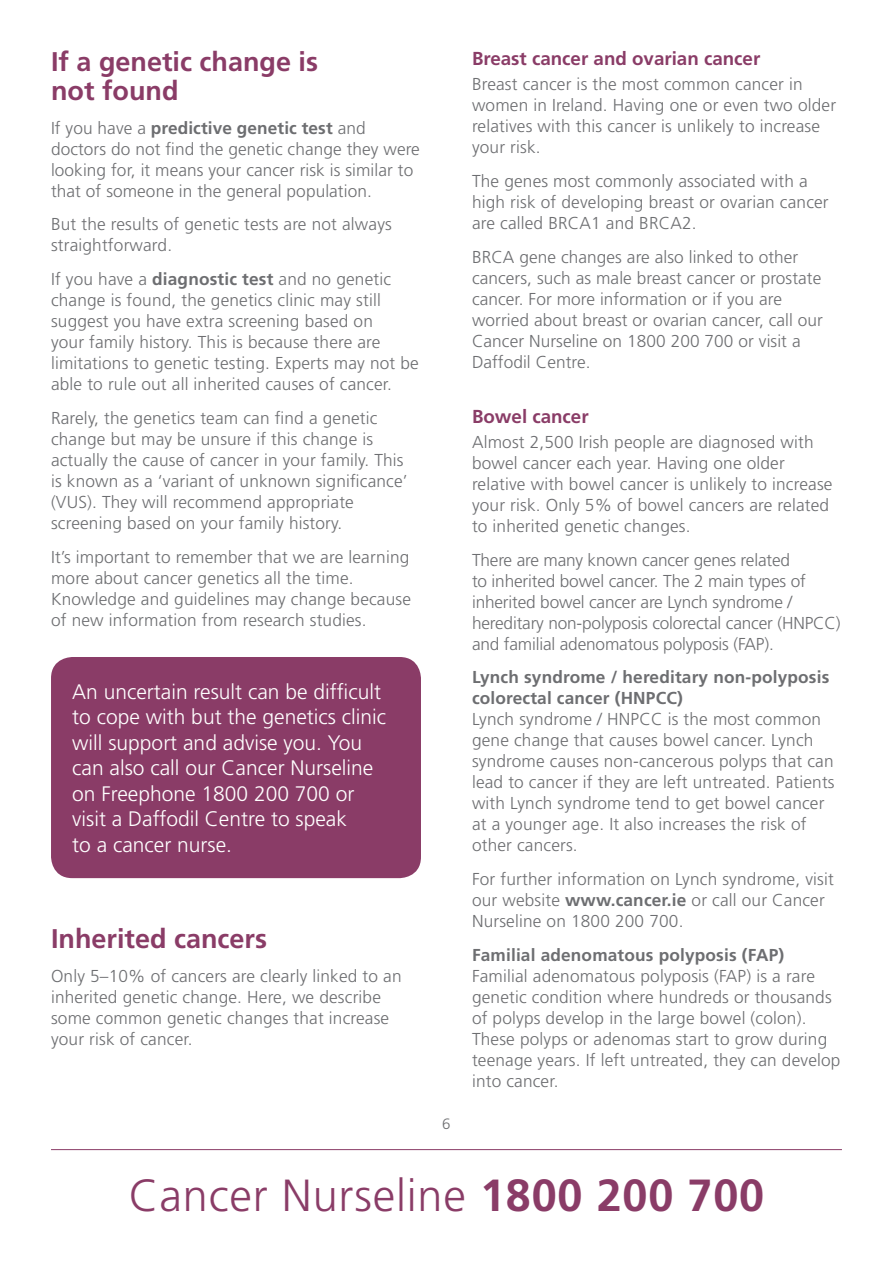
<style>
.page{position:relative;width:893px;height:1263px;background:#fff}
.page>*{position:absolute;margin:0;border:0;box-sizing:border-box;transform-origin:0 0}
.t1{font:300 45px "Frutiger";letter-spacing:.02em;color:#8a3c67}
.t2{font:700 27px/28.5px "Frutiger";color:#8a3c67}
.t3{font:300 21px/25.5px "Frutiger";color:#fff}
.t4{font:700 18.75px "Frutiger";color:#8a3c67}
.t5{font:300 17.25px/21px "Frutiger";letter-spacing:.01em;color:#6d6e71}
.t6{font:300 17.25px/21px "Frutiger";letter-spacing:-.01em;color:#6d6e71}
.t7{font:700 17.25px/21px "Frutiger";letter-spacing:.01em;color:#6d6e71}
.t8{font:300 15px "Frutiger";color:#6d6e71}
.s1{font-weight:700}
</style>
<div class="page">
<hr style="left:51px;top:1149px;width:791px;height:1px;background:#8a3c67">
<div style="left:51px;top:657px;width:370px;height:221px;background:#8a3c67;border-radius:21px"></div>
<h2 class="t2" style="left:51px;top:48px;width:269px">If a genetic change is not found</h2>
<p class="t5" style="left:51px;top:117px;width:370px">If you have a <span class="s1">predictive genetic test</span> and doctors do not find the genetic change they were looking for, it means your cancer risk is similar to that of someone in the general population.</p>
<p class="t5" style="left:51px;top:214px;width:342px">But the results of genetic tests are not always straightforward.</p>
<p class="t5" style="left:51px;top:269px;width:369px">If you have a <span class="s1">diagnostic test</span> and no genetic change is found, the genetics clinic may still suggest you have extra screening based on<br>your family history. This is because there are limitations to genetic testing. Experts may not be able to rule out all inherited causes of cancer.</p>
<p class="t5" style="left:51px;top:408px;width:358px">Rarely, the genetics team can find a genetic change but may be unsure if this change is actually the cause of cancer in your family. This is known as a ‘variant of unknown significance’ (VUS). They will recommend appropriate screening based on your family history.</p>
<p class="t5" style="left:51px;top:546px;width:362px">It’s important to remember that we are learning more about cancer genetics all the time.<br>Knowledge and guidelines may change because of new information from research studies.</p>
<p class="t3" style="left:72px;top:679px;width:315px">An uncertain result can be difficult to cope with but the genetics clinic will support and advise you. You can also call our Cancer Nurseline on Freephone 1800 200 700 or visit a Daffodil Centre to speak<br>to a cancer nurse.</p>
<h2 class="t2" style="left:51px;top:925px;width:218px">Inherited cancers</h2>
<p class="t5" style="left:51px;top:966px;width:352px">Only 5–10% of cancers are clearly linked to an inherited genetic change. Here, we describe some common genetic changes that increase your risk of cancer.</p>
<p class="t8" style="left:442px;top:1116px;width:10px">6</p>
<p class="t4" style="left:472px;top:48px;width:290px">Breast cancer and ovarian cancer</p>
<p class="t5" style="left:472px;top:74px;width:366px">Breast cancer is the most common cancer in women in Ireland. Having one or even two older relatives with this cancer is unlikely to increase your risk.</p>
<p class="t5" style="left:472px;top:171px;width:358px">The genes most commonly associated with a high risk of developing breast or ovarian cancer are called BRCA1 and BRCA2.</p>
<p class="t5" style="left:472px;top:247px;width:353px">BRCA gene changes are also linked to other cancers, such as male breast cancer or prostate cancer. For more information or if you are worried about breast or ovarian cancer, call our Cancer Nurseline on 1800 200 700 or visit a Daffodil Centre.</p>
<p class="t4" style="left:472px;top:405px;width:118px">Bowel cancer</p>
<p class="t5" style="left:472px;top:432px;width:362px">Almost 2,500 Irish people are diagnosed with bowel cancer each year. Having one older relative with bowel cancer is unlikely to increase your risk. Only 5% of bowel cancers are related to inherited genetic changes.</p>
<p class="t6" style="left:472px;top:549px;width:370px">There are many known cancer genes related<br>to inherited bowel cancer. The 2 main types of inherited bowel cancer are Lynch syndrome / hereditary non-polyposis colorectal cancer (HNPCC) and familial adenomatous polyposis (FAP).</p>
<p class="t7" style="left:472px;top:667px;width:359px">Lynch syndrome / hereditary non-polyposis colorectal cancer (HNPCC)</p>
<p class="t5" style="left:472px;top:709px;width:364px">Lynch syndrome / HNPCC is the most common gene change that causes bowel cancer. Lynch syndrome causes non-cancerous polyps that can lead to cancer if they are left untreated. Patients with Lynch syndrome tend to get bowel cancer at a younger age. It also increases the risk of other cancers.</p>
<p class="t5" style="left:472px;top:869px;width:363px">For further information on Lynch syndrome, visit our website <span class="s1">www.cancer.ie</span> or call our Cancer<br>Nurseline on 1800 200 700.</p>
<p class="t7" style="left:472px;top:944px;width:314px">Familial adenomatous polyposis (FAP)</p>
<p class="t5" style="left:472px;top:966px;width:370px">Familial adenomatous polyposis (FAP) is a rare genetic condition where hundreds or thousands of polyps develop in the large bowel (colon).<br>These polyps or adenomas start to grow during teenage years. If left untreated, they can develop into cancer.</p>
<h1 class="t1" style="left:129px;top:1169px;width:637px">Cancer Nurseline <span class="s1">1800 200 700</span></h1>
</div>
